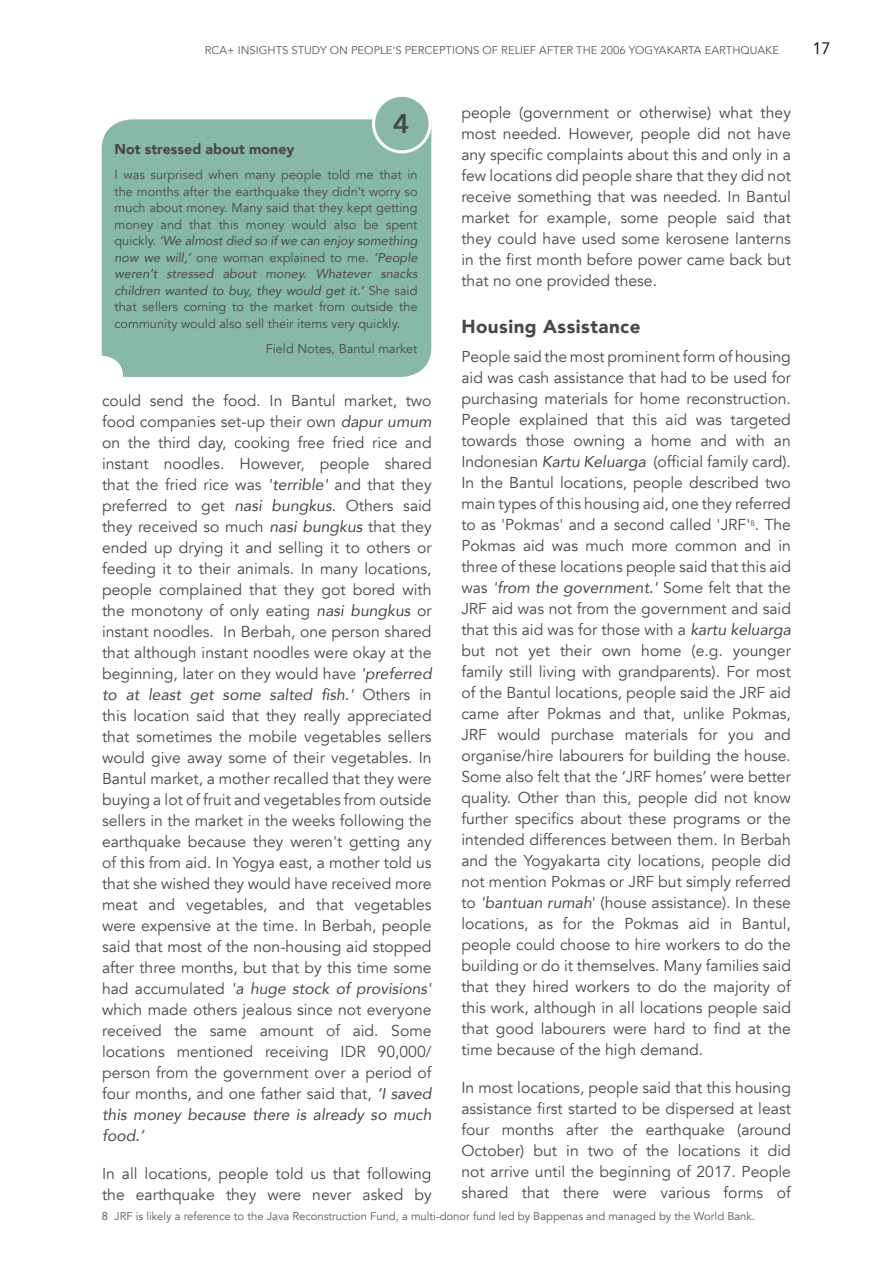
<style>
.page{position:relative;width:893px;height:1263px;background:#fff}
.page>*{position:absolute;margin:0;border:0;box-sizing:border-box;transform-origin:0 0}
.t1{font:600 27px "Avenir Next";color:#464547}
.t2{font:900 18.75px "Avenir";letter-spacing:.025em;color:#48484a}
.t3{font:16.5px "Avenir";color:#000}
.t4{font:15.75px/21px "Avenir";color:#48484a;text-align:justify}
.t5{font:900 14.25px "Avenir";color:#48484a}
.t6{font:12.75px/16.5px "Avenir";color:#48484a;text-align:justify}
.t7{font:11.25px "Avenir";color:#58595b}
.s1{font-style:italic}
.s2{color:#48484a}
</style>
<div class="page">
<div style="left:102px;top:119px;width:329px;height:258px;background:#88b8a6"></div>
<div style="left:374px;top:95px;width:56px;height:57px;background:#89b9a6;border-radius:50%"></div>
<div style="left:372px;top:94px;width:60px;height:59px;border:3px solid #fff;border-radius:50%"></div>
<p class="t7" style="left:205px;top:43px;width:576px">RCA+ INSIGHTS STUDY ON PEOPLE'S PERCEPTIONS OF RELIEF AFTER THE 2006 YOGYAKARTA EARTHQUAKE</p>
<p class="t3" style="left:812px;top:39px;width:20px">17</p>
<h1 class="t1" style="left:393px;top:100px;width:18px">4</h1>
<p class="t5" style="left:115px;top:137px;width:181px">Not stressed about money</p>
<p class="t6" style="left:115px;top:167px;width:305px">I was surprised when many people told me that in the months after the earthquake they didn’t worry so much about money. Many said that they kept getting money and that this money would also be spent quickly. <span class="s1">‘We almost died so if we can enjoy something now we will,’</span> one woman explained to me. <span class="s1">‘People weren’t stressed about money. Whatever snacks children wanted to buy, they would get it.’</span> She said that sellers coming to the market from outside the community would also sell their items very quickly.</p>
<p class="t6" style="left:266px;top:340px;width:153px">Field Notes, Bantul market</p>
<p class="t4" style="left:102px;top:390px;width:331px">could send the food. In Bantul market, two food companies set-up their own <span class="s1">dapur umum </span>on the third day, cooking free fried rice and instant noodles. However, people shared that the fried rice was <span class="s1">'terrible'</span> and that they preferred to get <span class="s1">nasi bungkus</span>. Others said they received so much <span class="s1">nasi bungkus</span> that they ended up drying it and selling it to others or feeding it to their animals. In many locations, people complained that they got bored with the monotony of only eating <span class="s1">nasi bungkus</span> or instant noodles. In Berbah, one person shared that although instant noodles were okay at the beginning, later on they would have <span class="s1">'preferred to at least get some salted fish.'</span> Others in this location said that they really appreciated that sometimes the mobile vegetables sellers would give away some of their vegetables. In Bantul market, a mother recalled that they were buying a lot of fruit and vegetables from outside sellers in the market in the weeks following the earthquake because they weren't getting any of this from aid. In Yogya east, a mother told us that she wished they would have received more meat and vegetables, and that vegetables were expensive at the time. In Berbah, people said that most of the non-housing aid stopped after three months, but that by this time some had accumulated <span class="s1">'a huge stock of provisions' </span>which made others jealous since not everyone received the same amount of aid. Some locations mentioned receiving IDR 90,000/ person from the government over a period of four months, and one father said that, <span class="s1">‘I saved this money because there is already so much food.’</span></p>
<p class="t4" style="left:102px;top:1163px;width:331px">In all locations, people told us that following the earthquake they were never asked by</p>
<p class="t4" style="left:461px;top:102px;width:331px">people (government or otherwise) what they most needed. However, people did not have any specific complaints about this and only in a few locations did people share that they did not receive something that was needed. In Bantul market for example, some people said that they could have used some kerosene lanterns in the first month before power came back but that no one provided these.</p>
<p class="t2" style="left:461px;top:310px;width:181px">Housing Assistance</p>
<p class="t4" style="left:461px;top:347px;width:331px">People said the most prominent form of housing aid was cash assistance that had to be used for purchasing materials for home reconstruction.<br>People explained that this aid was targeted towards those owning a home and with an Indonesian <span class="s1">Kartu Keluarga</span> (official family card).<br>In the Bantul locations, people described two main types of this housing aid, one they referred to as 'Pokmas' and a second called 'JRF'<sup>8</sup>. The Pokmas aid was much more common and in three of these locations people said that this aid was <span class="s1">'from the government.'</span> Some felt that the JRF aid was not from the government and said that this aid was for those with a <span class="s1">kartu keluarga </span>but not yet their own home (e.g. younger family still living with grandparents). For most of the Bantul locations, people said the JRF aid came after Pokmas and that, unlike Pokmas, JRF would purchase materials for you and organise/hire labourers for building the house.<br>Some also felt that the ‘JRF homes’ were better quality. Other than this, people did not know further specifics about these programs or the intended differences between them. In Berbah and the Yogyakarta city locations, people did not mention Pokmas or JRF but simply referred to <span class="s1">'bantuan rumah</span>' (house assistance). In these locations, as for the Pokmas aid in Bantul, people could choose to hire workers to do the building or do it themselves. Many families said that they hired workers to do the majority of this work, although in all locations people said that good labourers were hard to find at the time because of the high demand.</p>
<p class="t4" style="left:461px;top:1078px;width:331px">In most locations, people said that this housing assistance first started to be dispersed at least four months after the earthquake (around October) but in two of the locations it did not arrive until the beginning of 2017. People shared that there were various forms of</p>
<p class="t7" style="left:102px;top:1210px;width:655px"><span class="s2">8</span> JRF is likely a reference to the Java Reconstruction Fund, a multi-donor fund led by Bappenas and managed by the World Bank<span class="s2">.</span></p>
</div>
